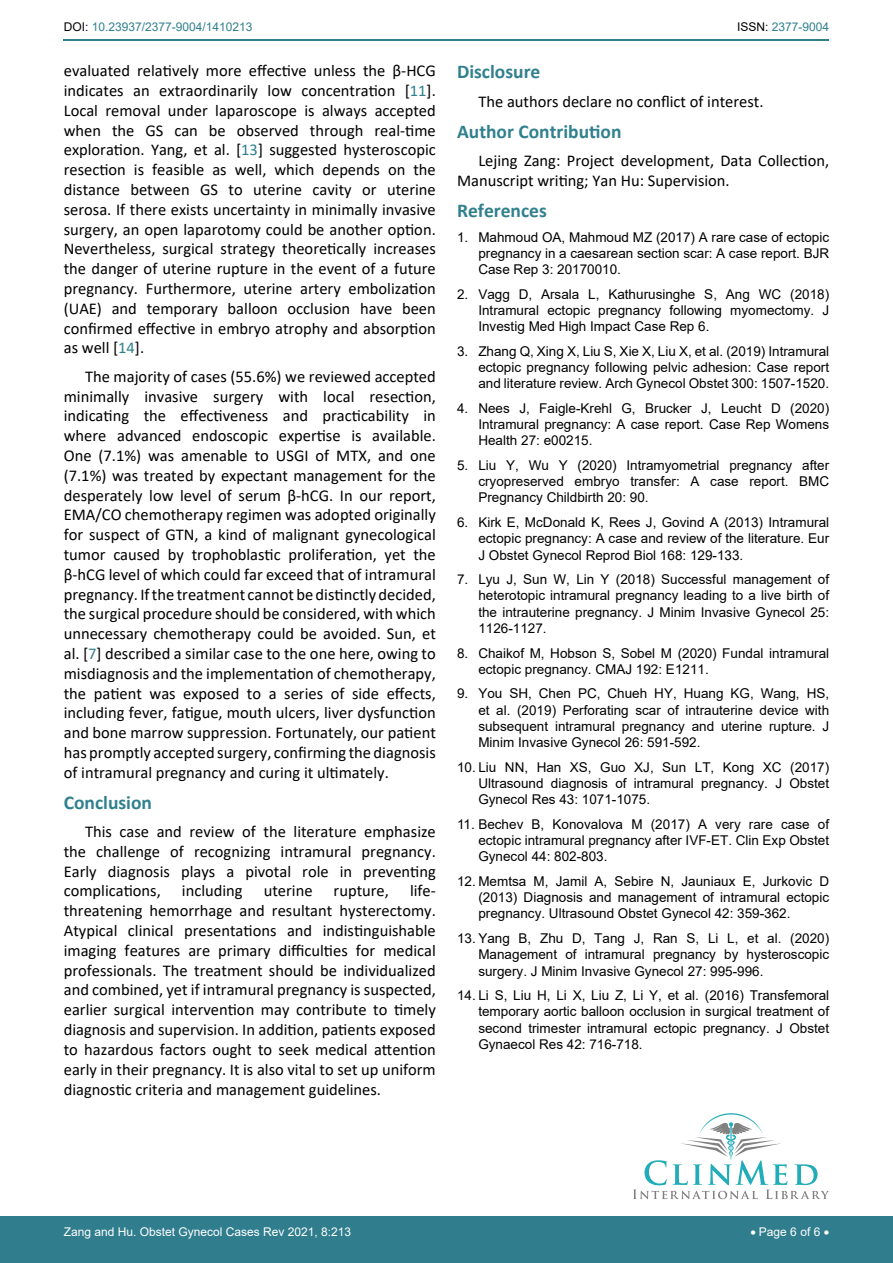
<style>
.page{position:relative;width:893px;height:1263px;background:#fff}
.page>*{position:absolute;margin:0;border:0;box-sizing:border-box;transform-origin:0 0}
.t1{font:700 19.5px "Calibri";color:#30808d}
.t2{font:16.5px/19.8px "Calibri";color:#000;text-align:justify}
.t3{font:13.5px/16.2px "Arial";color:#000;text-align:justify}
.t4{font:12px "Arial";color:#fff}
.t5{font:12px "Arial";color:#30808d}
.s1{color:#000}
.s2{color:#30808d}
</style>
<div class="page">
<hr style="left:64px;top:40px;width:765px;height:1px;background:#30808d">
<div style="left:0;top:1217px;width:893px;height:46px;background:#307d8d"></div>
<svg style="left:633px;top:1113px;width:196px;height:86px"></svg>
<p class="t5" style="left:64px;top:19px;width:190px"><span class="s1">DOI:</span> 10.23937/2377-9004/1410213</p>
<p class="t5" style="left:737px;top:19px;width:94px"><span class="s1">ISSN:</span> 2377-9004</p>
<p class="t2" style="left:64px;top:60px;width:374px">evaluated relatively more effective unless the β-HCG indicates an extraordinarily low concentration [<span class="s2">11</span>].<br>Local removal under laparoscope is always accepted when the GS can be observed through real-time exploration. Yang, et al. [<span class="s2">13</span>] suggested hysteroscopic resection is feasible as well, which depends on the distance between GS to uterine cavity or uterine serosa. If there exists uncertainty in minimally invasive surgery, an open laparotomy could be another option.<br>Nevertheless, surgical strategy theoretically increases the danger of uterine rupture in the event of a future pregnancy. Furthermore, uterine artery embolization (UAE) and temporary balloon occlusion have been confirmed effective in embryo atrophy and absorption as well [<span class="s2">14</span>].</p>
<p class="t2" style="left:64px;top:366px;width:374px;text-indent:21px">The majority of cases (55.6%) we reviewed accepted minimally invasive surgery with local resection, indicating the effectiveness and practicability in where advanced endoscopic expertise is available.<br>One (7.1%) was amenable to USGI of MTX, and one (7.1%) was treated by expectant management for the desperately low level of serum β-hCG. In our report, EMA/CO chemotherapy regimen was adopted originally for suspect of GTN, a kind of malignant gynecological tumor caused by trophoblastic proliferation, yet the β-hCG level of which could far exceed that of intramural pregnancy. If the treatment cannot be distinctly decided, the surgical procedure should be considered, with which unnecessary chemotherapy could be avoided. Sun, et al. [<span class="s2">7</span>] described a similar case to the one here, owing to misdiagnosis and the implementation of chemotherapy, the patient was exposed to a series of side effects, including fever, fatigue, mouth ulcers, liver dysfunction and bone marrow suppression. Fortunately, our patient has promptly accepted surgery, confirming the diagnosis of intramural pregnancy and curing it ultimately.</p>
<p class="t1" style="left:64px;top:788px;width:90px">Conclusion</p>
<p class="t2" style="left:64px;top:821px;width:374px;text-indent:21px">This case and review of the literature emphasize the challenge of recognizing intramural pregnancy.<br>Early diagnosis plays a pivotal role in preventing complications,</p>
<p class="t2" style="left:64px;top:881px;width:374px;text-indent:346px">life&shy;threatening hemorrhage and resultant hysterectomy.<br>Atypical clinical presentations and indistinguishable imaging features are primary difficulties for medical professionals. The treatment should be individualized and combined, yet if intramural pregnancy is suspected, earlier surgical intervention may contribute to timely diagnosis and supervision. In addition, patients exposed to hazardous factors ought to seek medical attention early in their pregnancy. It is also vital to set up uniform diagnostic criteria and management guidelines.</p>
<p class="t2" style="left:182px;top:881px;width:62px">including</p>
<p class="t2" style="left:264px;top:881px;width:50px">uterine</p>
<p class="t2" style="left:334px;top:881px;width:57px">rupture,</p>
<p class="t1" style="left:457px;top:58px;width:85px">Disclosure</p>
<p class="t2" style="left:478px;top:91px;width:287px">The authors declare no conflict of interest.</p>
<p class="t1" style="left:457px;top:117px;width:166px">Author Contribution</p>
<p class="t2" style="left:457px;top:150px;width:374px;text-indent:21px">Lejing Zang: Project development, Data Collection,<br>Manuscript writing; Yan Hu: Supervision.</p>
<p class="t1" style="left:457px;top:197px;width:91px">References</p>
<p class="t3" style="left:478px;top:229px;width:352px;text-indent:-21px">1. Mahmoud OA, Mahmoud MZ (2017) A rare case of ectopic pregnancy in a caesarean section scar: A case report. BJR Case Rep 3: 20170010.</p>
<p class="t3" style="left:478px;top:286px;width:352px;text-indent:-21px">2. Vagg D, Arsala L, Kathurusinghe S, Ang WC (2018)<br>Intramural ectopic pregnancy following myomectomy. J Investig Med High Impact Case Rep 6.</p>
<p class="t3" style="left:478px;top:343px;width:352px;text-indent:-21px">3. Zhang Q, Xing X, Liu S, Xie X, Liu X, et al. (2019) Intramural ectopic pregnancy following pelvic adhesion: Case report and literature review. Arch Gynecol Obstet 300: 1507-1520.</p>
<p class="t3" style="left:478px;top:400px;width:352px;text-indent:-21px">4. Nees J, Faigle-Krehl G, Brucker J, Leucht D (2020)<br>Intramural pregnancy: A case report. Case Rep Womens Health 27: e00215.</p>
<p class="t3" style="left:478px;top:457px;width:352px;text-indent:-21px">5. Liu Y, Wu Y (2020) Intramyometrial pregnancy after cryopreserved embryo transfer: A case report. BMC Pregnancy Childbirth 20: 90.</p>
<p class="t3" style="left:478px;top:514px;width:352px;text-indent:-21px">6. Kirk E, McDonald K, Rees J, Govind A (2013) Intramural ectopic pregnancy: A case and review of the literature. Eur J Obstet Gynecol Reprod Biol 168: 129-133.</p>
<p class="t3" style="left:478px;top:571px;width:352px;text-indent:-21px">7. Lyu J, Sun W, Lin Y (2018) Successful management of heterotopic intramural pregnancy leading to a live birth of the intrauterine pregnancy. J Minim Invasive Gynecol 25:<br>1126-1127.</p>
<p class="t3" style="left:478px;top:645px;width:352px;text-indent:-21px">8. Chaikof M, Hobson S, Sobel M (2020) Fundal intramural ectopic pregnancy. CMAJ 192: E1211.</p>
<p class="t3" style="left:478px;top:685px;width:352px;text-indent:-21px">9. You SH, Chen PC, Chueh HY, Huang KG, Wang, HS, et al. (2019) Perforating scar of intrauterine device with subsequent intramural pregnancy and uterine rupture. J Minim Invasive Gynecol 26: 591-592.</p>
<p class="t3" style="left:478px;top:759px;width:352px;text-indent:-21px">10. Liu NN, Han XS, Guo XJ, Sun LT, Kong XC (2017)<br>Ultrasound diagnosis of intramural pregnancy. J Obstet Gynecol Res 43: 1071-1075.</p>
<p class="t3" style="left:478px;top:816px;width:352px;text-indent:-21px">11. Bechev B, Konovalova M (2017) A very rare case of ectopic intramural pregnancy after IVF-ET. Clin Exp Obstet Gynecol 44: 802-803.</p>
<p class="t3" style="left:478px;top:873px;width:352px;text-indent:-21px">12. Memtsa M, Jamil A, Sebire N, Jauniaux E, Jurkovic D (2013) Diagnosis and management of intramural ectopic pregnancy. Ultrasound Obstet Gynecol 42: 359-362.</p>
<p class="t3" style="left:478px;top:930px;width:352px;text-indent:-21px">13. Yang B, Zhu D, Tang J, Ran S, Li L, et al. (2020)<br>Management of intramural pregnancy by hysteroscopic surgery. J Minim Invasive Gynecol 27: 995-996.</p>
<p class="t3" style="left:478px;top:987px;width:352px;text-indent:-21px">14. Li S, Liu H, Li X, Liu Z, Li Y, et al. (2016) Transfemoral temporary aortic balloon occlusion in surgical treatment of second trimester intramural ectopic pregnancy. J Obstet Gynaecol Res 42: 716-718.</p>
<p class="t4" style="left:64px;top:1223px;width:289px">Zang and Hu. Obstet Gynecol Cases Rev 2021, 8:213</p>
<p class="t4" style="left:750px;top:1223px;width:80px">• Page 6 of 6 •</p>
</div>
